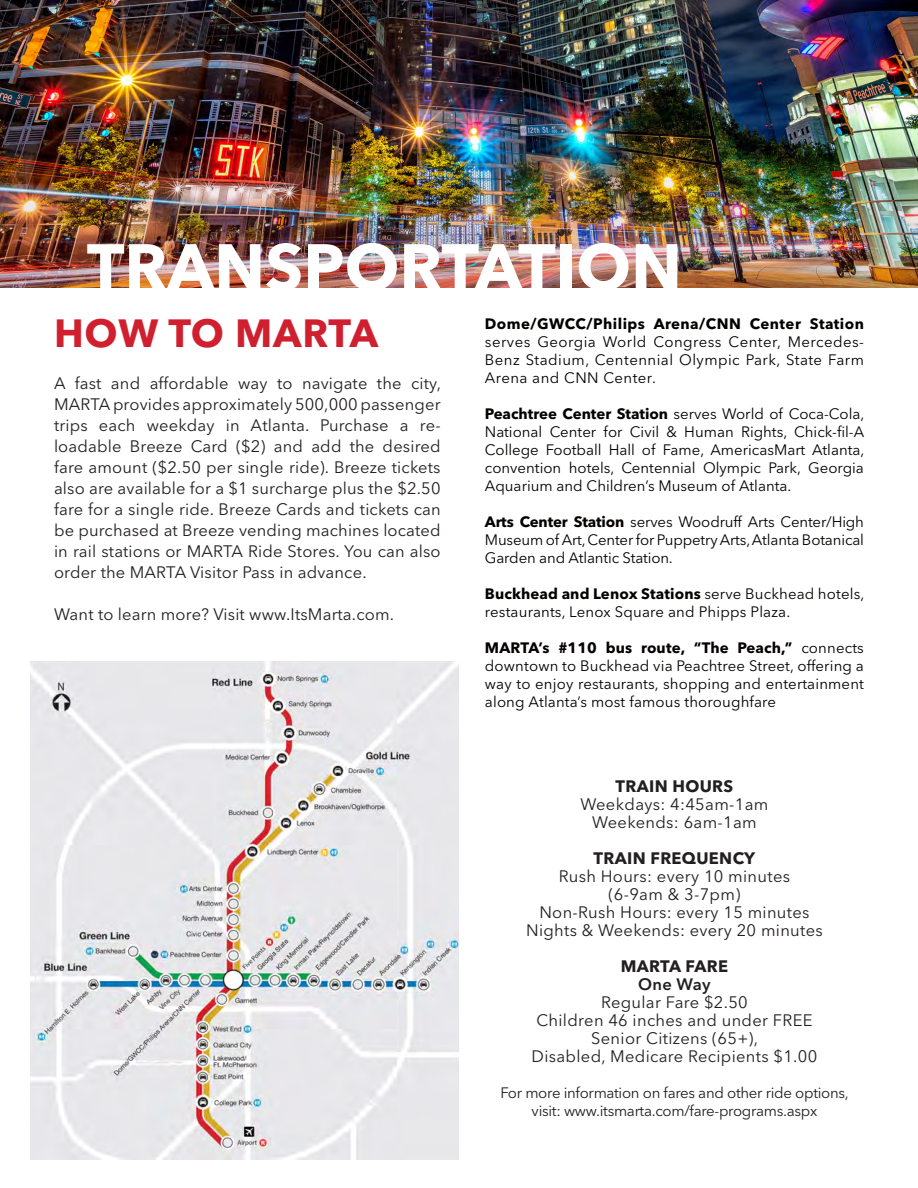
<style>
.page{position:relative;width:918px;height:1188px;background:#fff}
.page>*{position:absolute;margin:0;border:0;box-sizing:border-box;transform-origin:0 0}
.t1{font:700 64.5px "Avenir Next LT Pro";color:#fff}
.t2{font:700 39px "Avenir Next LT Pro";letter-spacing:.02em;color:#d0202f}
.t3{font:16.5px/21px "Avenir Next LT Pro";letter-spacing:.02em;color:#231f20;text-align:center}
.t4{font:700 16.5px "Avenir Next LT Pro";letter-spacing:.02em;color:#231f20}
.t5{font:600 16.5px "Avenir Next LT Pro";letter-spacing:.02em;color:#231f20}
.t6{font:15px/18px "Avenir Next LT Pro";letter-spacing:.01em;color:#050000;text-align:justify}
.t7{font:15px/18px "Avenir Next LT Pro";letter-spacing:-.02em;color:#231f20;text-align:center}
.t8{font:700 15px "Avenir Next LT Pro";letter-spacing:.03em;color:#050000}
.s1{font-weight:700}
</style>
<div class="page">
<img style="left:0;top:0;width:918px;height:287px">
<img style="left:30px;top:662px;width:429px;height:498px">
<h1 class="t1" style="left:87px;top:228px;width:597px">TRANSPORTATION</h1>
<h2 class="t2" style="left:54px;top:309px;width:326px">HOW TO MARTA</h2>
<p class="t3" style="left:54px;top:373px;width:389px;text-align:justify">A fast and affordable way to navigate the city, MARTA provides approximately 500,000 passenger trips each weekday in Atlanta. Purchase a re&shy;loadable Breeze Card ($2) and add the desired fare amount ($2.50 per single ride). Breeze tickets also are available for a $1 surcharge plus the $2.50 fare for a single ride. Breeze Cards and tickets can be purchased at Breeze vending machines located in rail stations or MARTA Ride Stores. You can also order the MARTA Visitor Pass in advance.</p>
<p class="t3" style="left:54px;top:604px;width:342px">Want to learn more? Visit www.ItsMarta.com.</p>
<p class="t8" style="left:485px;top:314px;width:381px">Dome/GWCC/Philips Arena/CNN Center Station</p>
<p class="t6" style="left:485px;top:333px;width:381px">serves Georgia World Congress Center, Mercedes-Benz Stadium, Centennial Olympic Park, State Farm Arena and CNN Center.</p>
<p class="t6" style="left:485px;top:405px;width:381px"><span class="s1">Peachtree Center Station</span> serves World of Coca-Cola, National Center for Civil &amp; Human Rights, Chick-fil-A College Football Hall of Fame, AmericasMart Atlanta, convention hotels, Centennial Olympic Park, Georgia Aquarium and Children’s Museum of Atlanta.</p>
<p class="t6" style="left:485px;top:513px;width:381px"><span class="s1">Arts Center Station</span> serves Woodruff Arts Center/High Museum of Art, Center for Puppetry Arts, Atlanta Botanical Garden and Atlantic Station.</p>
<p class="t6" style="left:485px;top:585px;width:381px"><span class="s1">Buckhead and Lenox Stations</span> serve Buckhead hotels, restaurants, Lenox Square and Phipps Plaza.</p>
<p class="t6" style="left:485px;top:639px;width:381px"><span class="s1">MARTA’s #110 bus route, “The Peach,”</span> connects downtown to Buckhead via Peachtree Street, offering a way to enjoy restaurants, shopping and entertainment along Atlanta’s most famous thoroughfare</p>
<p class="t4" style="left:616px;top:776px;width:119px">TRAIN HOURS</p>
<p class="t3" style="left:580px;top:795px;width:190px;line-height:18px">Weekdays: 4:45am-1am<br>Weekends: 6am-1am</p>
<p class="t4" style="left:594px;top:848px;width:163px">TRAIN FREQUENCY</p>
<p class="t3" style="left:526px;top:867px;width:298px;line-height:18px">Rush Hours: every 10 minutes<br>(6-9am &amp; 3-7pm)<br>Non-Rush Hours: every 15 minutes<br>Nights &amp; Weekends: every 20 minutes</p>
<p class="t4" style="left:621px;top:956px;width:109px">MARTA FARE</p>
<p class="t5" style="left:638px;top:974px;width:74px">One Way</p>
<p class="t3" style="left:532px;top:993px;width:287px;line-height:18px">Regular Fare $2.50<br>Children 46 inches and under FREE<br>Senior Citizens (65+),<br>Disabled, Medicare Recipients $1.00</p>
<p class="t7" style="left:501px;top:1084px;width:350px">For more information on fares and other ride options, visit: www.itsmarta.com/fare-programs.aspx</p>
</div>
